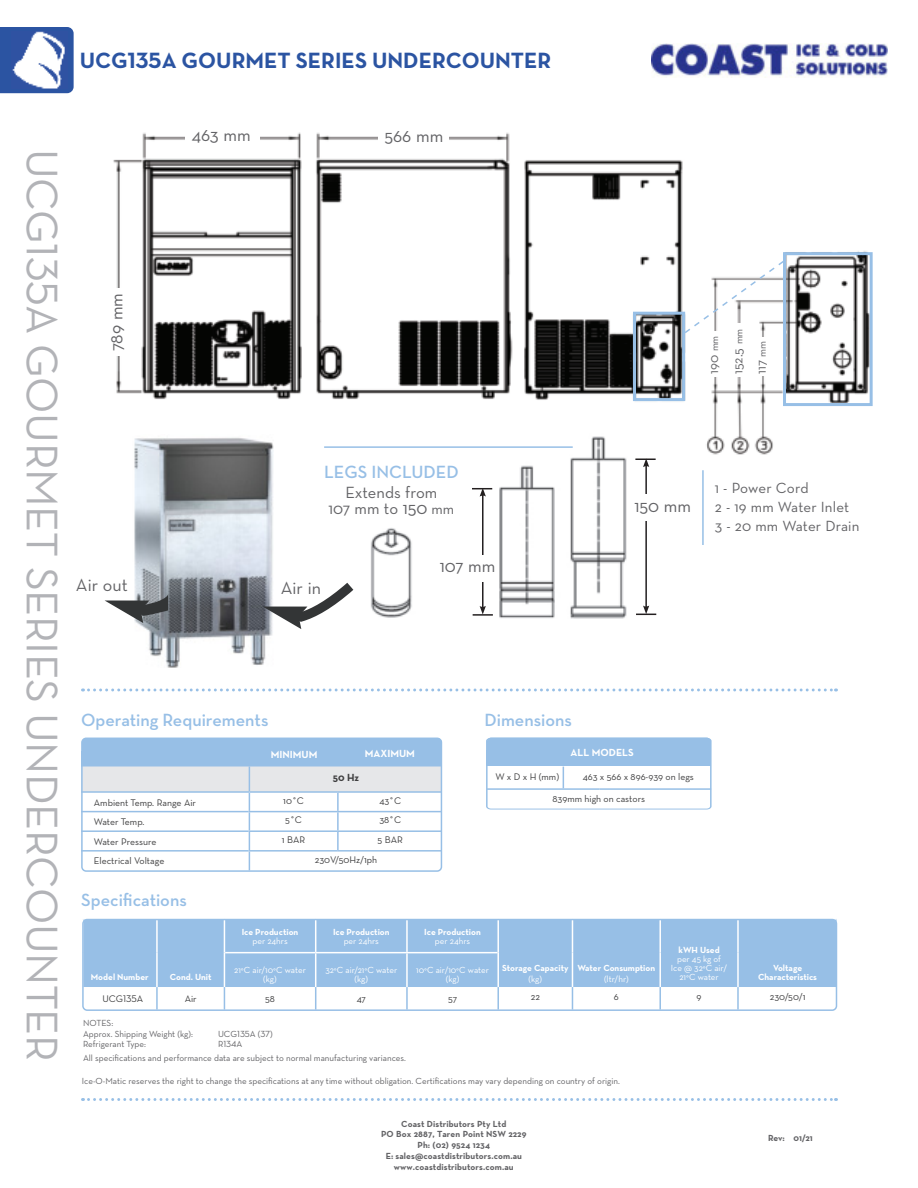
<style>
.page{position:relative;width:918px;height:1188px;background:#fff}
.page>*{position:absolute;margin:0;border:0;box-sizing:border-box;transform-origin:0 0}
.t1{font:45px "Neutraface Text";letter-spacing:-.01em;color:#b2b3b7}
.t2{font:700 22.5px "Neutraface Text";color:#2b54a2}
.t3{font:600 18px "Neutraface Text";color:#97bfe6}
.t4{font:18px "Neutraface Text";color:#636366}
.t5{font:16.5px/16.5px "Neutraface Text";color:#636366;text-align:center}
.t6{font:15px/18.8px "Neutraface Text";letter-spacing:.005em;color:#636366}
.t7{font:13.5px/23.9px "Neutraface Text";color:#636366}
.t8{font:700 10.5px "Neutraface Text";color:#fff}
.t9{font:700 10.5px "Neutraface Text";color:#3e3e3f}
.t10{font:9.75px "Neutraface Text";color:#3e3e3f}
.t11{font:9px/10.8px "Neutraface Text";color:#636366}
.t12{font:9px/9px "Neutraface Text";color:#fff;text-align:center}
.t13{font:700 9px/10.8px "Neutra Text";letter-spacing:.01em;color:#636366;text-align:center}
.t14{font:700 9px/9px "Neutraface Text";color:#fff;text-align:center}
.t15{font:700 9px "Neutraface Text";letter-spacing:-.01em;color:#636366}
.s1{font-size:18px}
.s2{font-size:15px}
.s3{font-size:10.5px}
</style>
<div class="page">
<svg style="left:83px;top:1098px;width:754px;height:3px"></svg>
<svg style="left:83px;top:688px;width:754px;height:3px"></svg>
<div style="left:82px;top:751px;width:360px;height:16px;background:#97bfe6"></div>
<div style="left:82px;top:738px;width:360px;height:18px;background:#97bfe6;border-radius:4px"></div>
<svg style="left:84px;top:767px;width:355px;height:102px"></svg>
<hr style="left:338px;top:850px;width:104px;height:2px;background:#97bfe6">
<div style="left:81px;top:738px;width:361px;height:134px;border:2px solid #97bfe6;border-radius:4px"></div>
<div style="left:0;top:27px;width:74px;height:66px;background:#2b54a2"></div>
<img style="left:12px;top:31px;width:55px;height:57px">
<img style="left:316px;top:132px;width:197px;height:267px">
<img style="left:113px;top:132px;width:189px;height:267px">
<div style="left:185px;top:112px;width:74px;height:36px;background:#fff"></div>
<div style="left:74px;top:288px;width:63px;height:67px;background:#fff"></div>
<div style="left:379px;top:112px;width:70px;height:35px;background:#fff"></div>
<hr style="left:702px;top:470px;width:2px;height:75px;background:#97bfe6">
<img style="left:524px;top:160px;width:162px;height:242px">
<img style="left:706px;top:251px;width:163px;height:204px">
<div style="left:633px;top:312px;width:52px;height:89px;border:3px solid #97bfe6"></div>
<div style="left:783px;top:252px;width:90px;height:154px;border:3px solid #97bfe6"></div>
<svg style="left:683px;top:259px;width:103px;height:76px"></svg>
<div style="left:711px;top:331px;width:10px;height:46px;background:#fff"></div>
<div style="left:734px;top:323px;width:10px;height:54px;background:#fff"></div>
<div style="left:757px;top:337px;width:10px;height:39px;background:#fff"></div>
<svg style="left:486px;top:737px;width:226px;height:73px"></svg>
<div style="left:85px;top:920px;width:752px;height:67px;background:#97bfe6"></div>
<hr style="left:224px;top:920px;width:1px;height:33px;background:#fff">
<hr style="left:315px;top:920px;width:1px;height:32px;background:#fff">
<hr style="left:406px;top:920px;width:2px;height:32px;background:#fff">
<hr style="left:497px;top:920px;width:2px;height:33px;background:#fff">
<hr style="left:572px;top:920px;width:1px;height:33px;background:#fff">
<hr style="left:572px;top:953px;width:1px;height:34px;background:#fff">
<hr style="left:225px;top:952px;width:91px;height:1px;background:#fff">
<hr style="left:316px;top:952px;width:91px;height:1px;background:#fff">
<hr style="left:407px;top:952px;width:90px;height:1px;background:#fff">
<hr style="left:224px;top:953px;width:1px;height:34px;background:#fff">
<hr style="left:315px;top:953px;width:1px;height:34px;background:#fff">
<hr style="left:406px;top:953px;width:2px;height:34px;background:#fff">
<hr style="left:497px;top:953px;width:2px;height:34px;background:#fff">
<hr style="left:156px;top:920px;width:2px;height:33px;background:#fff">
<hr style="left:156px;top:953px;width:2px;height:34px;background:#fff">
<hr style="left:659px;top:920px;width:2px;height:33px;background:#fff">
<hr style="left:659px;top:953px;width:2px;height:34px;background:#fff">
<svg style="left:156px;top:987px;width:418px;height:21px"></svg>
<hr style="left:659px;top:987px;width:2px;height:23px;background:#97bfe6">
<hr style="left:737px;top:920px;width:2px;height:33px;background:#fff">
<hr style="left:737px;top:953px;width:2px;height:34px;background:#fff">
<hr style="left:737px;top:987px;width:2px;height:23px;background:#97bfe6">
<div style="left:82px;top:919px;width:755px;height:92px;border:2px solid #97bfe6;border-radius:4px"></div>
<hr style="left:482px;top:494px;width:2px;height:114px;background:#231f20">
<svg style="left:480px;top:606px;width:6px;height:8px"></svg>
<div style="left:475px;top:555px;width:14px;height:27px;background:#fff"></div>
<svg style="left:472px;top:488px;width:20px;height:9px"></svg>
<hr style="left:473px;top:614px;width:20px;height:2px;background:#231f20">
<img style="left:499px;top:436px;width:128px;height:183px">
<img style="left:370px;top:528px;width:42px;height:90px">
<hr style="left:645px;top:465px;width:2px;height:143px;background:#231f20">
<div style="left:639px;top:494px;width:13px;height:27px;background:#fff"></div>
<svg style="left:635px;top:459px;width:21px;height:8px"></svg>
<svg style="left:636px;top:605px;width:20px;height:10px"></svg>
<hr style="left:324px;top:446px;width:249px;height:2px;background:#97bfe6">
<img style="left:134px;top:437px;width:140px;height:231px">
<svg style="left:263px;top:573px;width:91px;height:56px"></svg>
<svg style="left:105px;top:594px;width:63px;height:29px"></svg>
<img style="left:652px;top:43px;width:235px;height:33px">
<h2 class="t2" style="left:80px;top:52px;width:473px">UCG135A GOURMET SERIES UNDERCOUNTER</h2>
<h1 class="t1" style="left:60px;top:148px;width:915px;rotate:90deg">UCG135A GOURMET SERIES UNDERCOUNTER</h1>
<h3 class="t4" style="left:192px;top:128px;width:60px">463 mm</h3>
<h3 class="t4" style="left:384px;top:129px;width:60px">566 mm</h3>
<h3 class="t4" style="left:109px;top:351px;width:60px;rotate:-90deg">789 mm</h3>
<h3 class="t3" style="left:324px;top:465px;width:136px">LEGS INCLUDED</h3>
<h3 class="t5" style="left:329px;top:485px;width:127px">Extends from<br>107 mm to <span class="s1">150</span> <span class="s2">mm</span></h3>
<h3 class="t4" style="left:440px;top:559px;width:57px">107 mm</h3>
<h3 class="t4" style="left:76px;top:573px;width:53px">Air out</h3>
<h3 class="t4" style="left:281px;top:576px;width:42px">Air in</h3>
<h3 class="t7" style="left:703px;top:374px;width:47px;rotate:-90deg">190 <span class="s3">mm<br></span>152.5 <span class="s3">mm<br></span>117 <span class="s3">mm</span></h3>
<h3 class="t4" style="left:634px;top:498px;width:58px">150 mm</h3>
<h3 class="t6" style="left:715px;top:480px;width:146px">1 - Power Cord<br>2 - 19 mm Water Inlet<br>3 - 20 mm Water Drain</h3>
<h3 class="t3" style="left:81px;top:713px;width:189px">Operating Requirements</h3>
<p class="t8" style="left:271px;top:750px;width:48px">MINIMUM</p>
<p class="t8" style="left:365px;top:749px;width:52px">MAXIMUM</p>
<p class="t9" style="left:333px;top:773px;width:28px">50 Hz</p>
<p class="t10" style="left:94px;top:798px;width:104px">Ambient Temp. Range Air</p>
<p class="t10" style="left:283px;top:797px;width:22px">10˚C</p>
<p class="t10" style="left:379px;top:797px;width:23px">43˚C</p>
<p class="t10" style="left:94px;top:818px;width:52px">Water Temp.</p>
<p class="t10" style="left:285px;top:816px;width:18px">5˚C</p>
<p class="t10" style="left:379px;top:816px;width:23px">38˚C</p>
<p class="t10" style="left:94px;top:838px;width:64px">Water Pressure</p>
<p class="t10" style="left:282px;top:836px;width:25px">1 BAR</p>
<p class="t10" style="left:378px;top:836px;width:27px">5 BAR</p>
<p class="t10" style="left:94px;top:857px;width:72px">Electrical Voltage</p>
<p class="t10" style="left:315px;top:856px;width:64px">230V/50Hz/1ph</p>
<h3 class="t3" style="left:81px;top:893px;width:107px">Specifications</h3>
<h3 class="t3" style="left:485px;top:713px;width:89px">Dimensions</h3>
<p class="t8" style="left:571px;top:749px;width:65px">ALL MODELS</p>
<p class="t10" style="left:495px;top:773px;width:65px">W x D x H (mm)</p>
<p class="t10" style="left:583px;top:773px;width:113px">463 x 566 x 896-939 on legs</p>
<p class="t10" style="left:553px;top:792px;width:94px">839mm high on castors</p>
<p class="t14" style="left:91px;top:974px;width:59px">Model Number</p>
<p class="t14" style="left:170px;top:974px;width:43px">Cond. Unit</p>
<p class="t14" style="left:242px;top:928px;width:58px">Ice Production</p>
<p class="t12" style="left:252px;top:937px;width:37px">per 24hrs</p>
<p class="t14" style="left:333px;top:928px;width:58px">Ice Production</p>
<p class="t12" style="left:344px;top:937px;width:37px">per 24hrs</p>
<p class="t14" style="left:424px;top:928px;width:58px">Ice Production</p>
<p class="t12" style="left:435px;top:937px;width:37px">per 24hrs</p>
<p class="t12" style="left:234px;top:966px;width:73px">21°C air/10°C water (kg)</p>
<p class="t12" style="left:325px;top:966px;width:73px">32°C air/21°C water (kg)</p>
<p class="t12" style="left:416px;top:966px;width:74px">10°C air/10°C water (kg)</p>
<p class="t14" style="left:502px;top:965px;width:68px">Storage Capacity</p>
<p class="t12" style="left:529px;top:975px;width:15px">(kg)</p>
<p class="t14" style="left:578px;top:965px;width:79px">Water Consumption</p>
<p class="t12" style="left:604px;top:975px;width:26px">(ltr/hr)</p>
<p class="t14" style="left:679px;top:947px;width:43px">kWH Used</p>
<p class="t12" style="left:671px;top:956px;width:58px">per 45 kg of<br>Ice @ 32°C air/<br>21°C water</p>
<p class="t14" style="left:758px;top:965px;width:60px">Voltage<br>Characteristics</p>
<p class="t10" style="left:102px;top:995px;width:42px">UCG135A</p>
<p class="t10" style="left:185px;top:995px;width:13px">Air</p>
<p class="t10" style="left:265px;top:995px;width:11px">58</p>
<p class="t10" style="left:357px;top:995px;width:11px">47</p>
<p class="t10" style="left:448px;top:995px;width:10px">57</p>
<p class="t10" style="left:531px;top:993px;width:11px">22</p>
<p class="t10" style="left:614px;top:993px;width:6px">6</p>
<p class="t10" style="left:697px;top:993px;width:7px">9</p>
<p class="t10" style="left:770px;top:993px;width:37px">230/50/1</p>
<p class="t11" style="left:83px;top:1018px;width:111px">NOTES:<br>Approx. Shipping Weight (kg):</p>
<p class="t11" style="left:218px;top:1029px;width:56px">UCG135A (37)</p>
<p class="t11" style="left:83px;top:1040px;width:65px">Refrigerant Type:</p>
<p class="t11" style="left:83px;top:1038px;width:324px;line-height:13.8px;text-indent:135px">R134A<br>All specifications and performance data are subject to normal manufacturing variances.</p>
<p class="t11" style="left:82px;top:1076px;width:539px">Ice-O-Matic reserves the right to change the specifications at any time without obligation. Certifications may vary depending on country of origin.</p>
<p class="t13" style="left:381px;top:1118px;width:147px">Coast Distributors Pty Ltd<br>PO Box 2887, Taren Point NSW 2229<br>Ph: (02) 9524 1234<br>E: sales@coastdistributors.com.au www.coastdistributors.com.au</p>
<p class="t15" style="left:768px;top:1134px;width:46px">Rev: 01/21</p>
</div>
